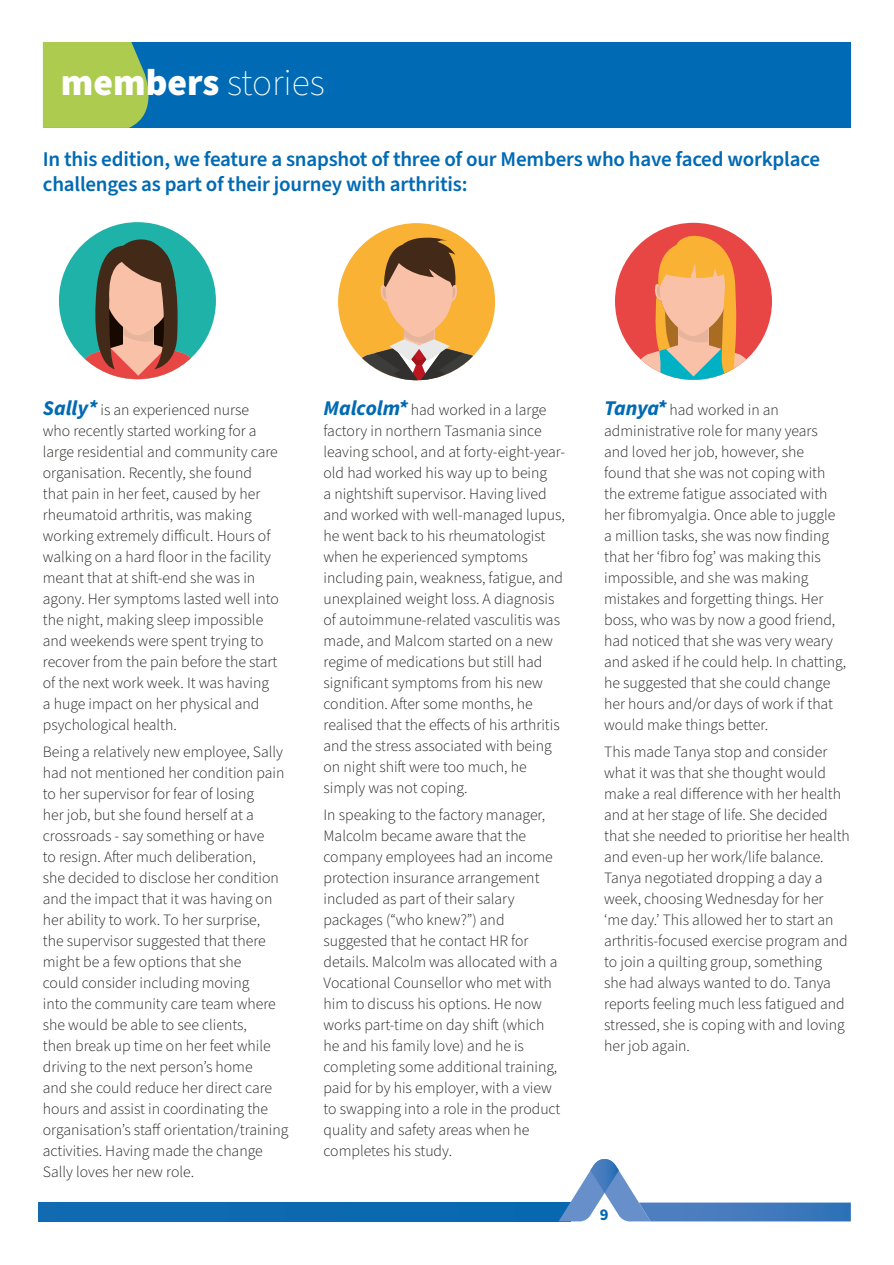
<style>
.page{position:relative;width:894px;height:1265px;background:#fff}
.page>*{position:absolute;margin:0;border:0;box-sizing:border-box;transform-origin:0 0}
.t1{font:900 37.5px "Source Sans Pro";color:#fff}
.t2{font:600 21px/25.5px "Source Sans Pro";letter-spacing:-.01em;color:#006ab4}
.t3{font:700 16.5px "Source Sans Pro";color:#006ab4}
.t4{font:300 15.75px/21px "Source Sans Pro";color:#1d1d1b}
.s1{font-weight:200}
.s2{font-weight:700;font-style:italic;font-size:21px;color:#006ab4}
</style>
<div class="page">
<div style="left:43px;top:43px;width:808px;height:85px;background:#006ab4"></div>
<svg style="left:43px;top:43px;width:106px;height:85px;background:#a3c554"></svg>
<div style="left:39px;top:1202px;width:531px;height:19px;background:#0c69b0"></div>
<svg style="left:559px;top:1159px;width:292px;height:62px"></svg>
<div style="left:59px;top:222px;width:157px;height:157px;background:#1eb2a8;border-radius:50%"></div>
<svg style="left:76px;top:232px;width:125px;height:147px"></svg>
<div style="left:338px;top:223px;width:157px;height:157px;background:#f9b234;border-radius:50%"></div>
<svg style="left:347px;top:237px;width:144px;height:143px"></svg>
<div style="left:615px;top:223px;width:157px;height:157px;background:#e74645;border-radius:50%"></div>
<svg style="left:631px;top:235px;width:125px;height:145px"></svg>
<h1 class="t1" style="left:61px;top:57px;width:265px">members <span class="s1">stories</span></h1>
<h2 class="t2" style="left:43px;top:147px;width:779px">In this edition, we feature a snapshot of three of our Members who have faced workplace challenges as part of their journey with arthritis:</h2>
<p class="t4" style="left:43px;top:399px;width:237px"><span class="s2">Sally*</span> is an experienced nurse who recently started working for a large residential and community care organisation. Recently, she found that pain in her feet, caused by her rheumatoid arthritis, was making working extremely difficult. Hours of walking on a hard floor in the facility meant that at shift-end she was in agony. Her symptoms lasted well into the night, making sleep impossible and weekends were spent trying to recover from the pain before the start of the next work week. It was having a huge impact on her physical and psychological health.</p>
<p class="t4" style="left:43px;top:742px;width:247px">Being a relatively new employee, Sally had not mentioned her condition pain to her supervisor for fear of losing<br>her job, but she found herself at a crossroads - say something or have<br>to resign. After much deliberation,<br>she decided to disclose her condition and the impact that it was having on her ability to work. To her surprise,<br>the supervisor suggested that there might be a few options that she<br>could consider including moving<br>into the community care team where she would be able to see clients,<br>then break up time on her feet while driving to the next person’s home<br>and she could reduce her direct care hours and assist in coordinating the organisation’s staff orientation/training activities. Having made the change Sally loves her new role.</p>
<p class="t4" style="left:323px;top:399px;width:243px"><span class="s2">Malcolm*</span> had worked in a large factory in northern Tasmania since leaving school, and at forty-eight-year&shy;old had worked his way up to being<br>a nightshift supervisor. Having lived and worked with well-managed lupus, he went back to his rheumatologist when he experienced symptoms including pain, weakness, fatigue, and unexplained weight loss. A diagnosis of autoimmune-related vasculitis was made, and Malcom started on a new regime of medications but still had significant symptoms from his new condition. After some months, he realised that the effects of his arthritis and the stress associated with being on night shift were too much, he simply was not coping.</p>
<p class="t4" style="left:323px;top:805px;width:238px">In speaking to the factory manager,<br>Malcolm became aware that the company employees had an income protection insurance arrangement included as part of their salary packages (“who knew?”) and suggested that he contact HR for details. Malcolm was allocated with a<br>Vocational Counsellor who met with him to discuss his options. He now works part-time on day shift (which he and his family love) and he is completing some additional training, paid for by his employer, with a view to swapping into a role in the product quality and safety areas when he completes his study.</p>
<p class="t4" style="left:604px;top:399px;width:244px"><span class="s2">Tanya*</span> had worked in an administrative role for many years and loved her job, however, she<br>found that she was not coping with the extreme fatigue associated with her fibromyalgia. Once able to juggle a million tasks, she was now finding that her ‘fibro fog’ was making this impossible, and she was making mistakes and forgetting things. Her boss, who was by now a good friend, had noticed that she was very weary and asked if he could help. In chatting, he suggested that she could change her hours and/or days of work if that would make things better.</p>
<p class="t4" style="left:604px;top:742px;width:247px">This made Tanya stop and consider what it was that she thought would make a real difference with her health and at her stage of life. She decided that she needed to prioritise her health and even-up her work/life balance.<br>Tanya negotiated dropping a day a week, choosing Wednesday for her ‘me day.’ This allowed her to start an arthritis-focused exercise program and to join a quilting group, something<br>she had always wanted to do. Tanya reports feeling much less fatigued and stressed, she is coping with and loving her job again.</p>
<p class="t3" style="left:600px;top:1203px;width:10px">9</p>
</div>
